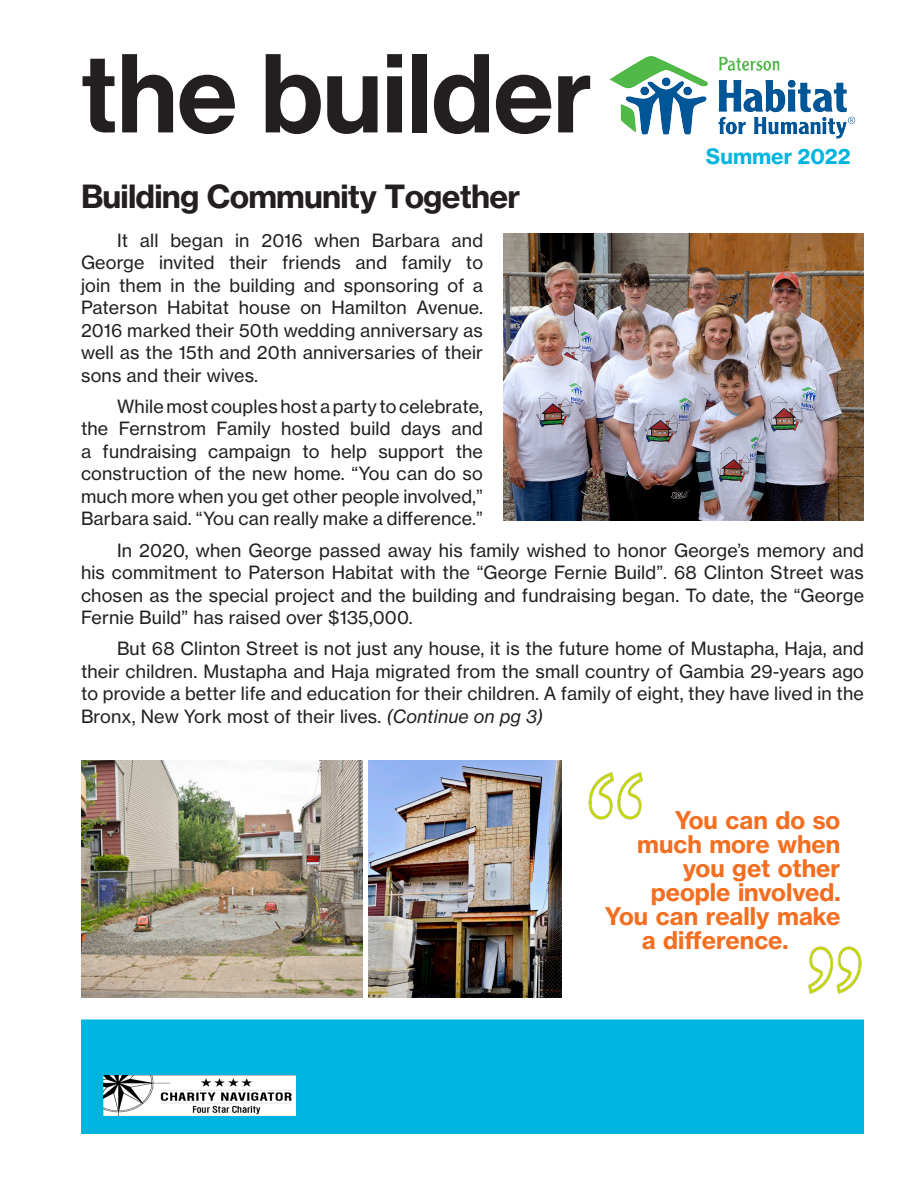
<style>
.page{position:relative;width:918px;height:1188px;background:#fff}
.page>*{position:absolute;margin:0;border:0;box-sizing:border-box;transform-origin:0 0}
.t1{font:109.5px "N Haas Grotesk DS Pro 65 Md";color:#231f20}
.Body_Main_Text{font:31.5px "N Haas Grotesk TX Pro 75 Bd";letter-spacing:-.025em;color:#231f20}
.t2{font:24px/24px "N Haas Grotesk TX Pro 75 Bd";color:#f36e21;text-align:right}
.t3{font:21px "N Haas Grotesk TX Pro 75 Bd";color:#00b4e0}
.Body_Main_Text-2{font:18px/22.5px "N Haas Grotesk TX Pro 55 Rg";letter-spacing:.01em;color:#231f20;text-align:justify}
.s1{font-family:"N Haas Grotesk TX Pro 56 It"}
</style>
<div class="page">
<img style="left:610px;top:56px;width:246px;height:83px">
<div style="left:81px;top:1030px;width:783px;height:104px;background:#00b4e0"></div>
<div style="left:81px;top:1020px;width:783px;height:104px;background:#00b4e0"></div>
<img style="left:104px;top:1076px;width:192px;height:39px">
<img style="left:588px;top:772px;width:55px;height:48px">
<img style="left:503px;top:234px;width:361px;height:287px">
<img style="left:808px;top:946px;width:54px;height:48px">
<img style="left:81px;top:760px;width:282px;height:238px">
<img style="left:368px;top:760px;width:194px;height:238px">
<h1 class="t1" style="left:81px;top:31px;width:512px">the builder</h1>
<p class="t3" style="left:706px;top:143px;width:146px">Summer 2022</p>
<p class="Body_Main_Text" style="left:81px;top:177px;width:441px">Building Community Together</p>
<p class="Body_Main_Text-2" style="left:81px;top:229px;width:404px;text-indent:36px">It all began in 2016 when Barbara and George invited their friends and family to join them in the building and sponsoring of a Paterson Habitat house on Hamilton Avenue.<br>2016 marked their 50th wedding anniversary as well as the 15th and 20th anniversaries of their sons and their wives.</p>
<p class="Body_Main_Text-2" style="left:81px;top:395px;width:404px;text-indent:36px">While most couples host a party to celebrate, the Fernstrom Family hosted build days and a fundraising campaign to help support the construction of the new home. “You can do so much more when you get other people involved,” Barbara said. “You can really make a difference.”</p>
<p class="Body_Main_Text-2" style="left:81px;top:539px;width:785px;text-indent:36px">In 2020, when George passed away his family wished to honor George’s memory and his commitment to Paterson Habitat with the “George Fernie Build”. 68 Clinton Street was chosen as the special project and the building and fundraising began. To date, the “George Fernie Build” has raised over $135,000.</p>
<p class="Body_Main_Text-2" style="left:81px;top:637px;width:784px;text-indent:36px">But 68 Clinton Street is not just any house, it is the future home of Mustapha, Haja, and their children. Mustapha and Haja migrated from the small country of Gambia 29-years ago to provide a better life and education for their children. A family of eight, they have lived in the Bronx, New York most of their lives. <span class="s1">(Continue on pg 3)</span></p>
<p class="t2" style="left:675px;top:808px;width:167px">You can do so</p>
<p class="t2" style="left:637px;top:832px;width:205px">much more when you get other</p>
<p class="t2" style="left:651px;top:880px;width:191px">people involved.</p>
<p class="t2" style="left:642px;top:904px;width:200px;text-align:left;text-indent:-37px">You can really make a difference.</p>
</div>
